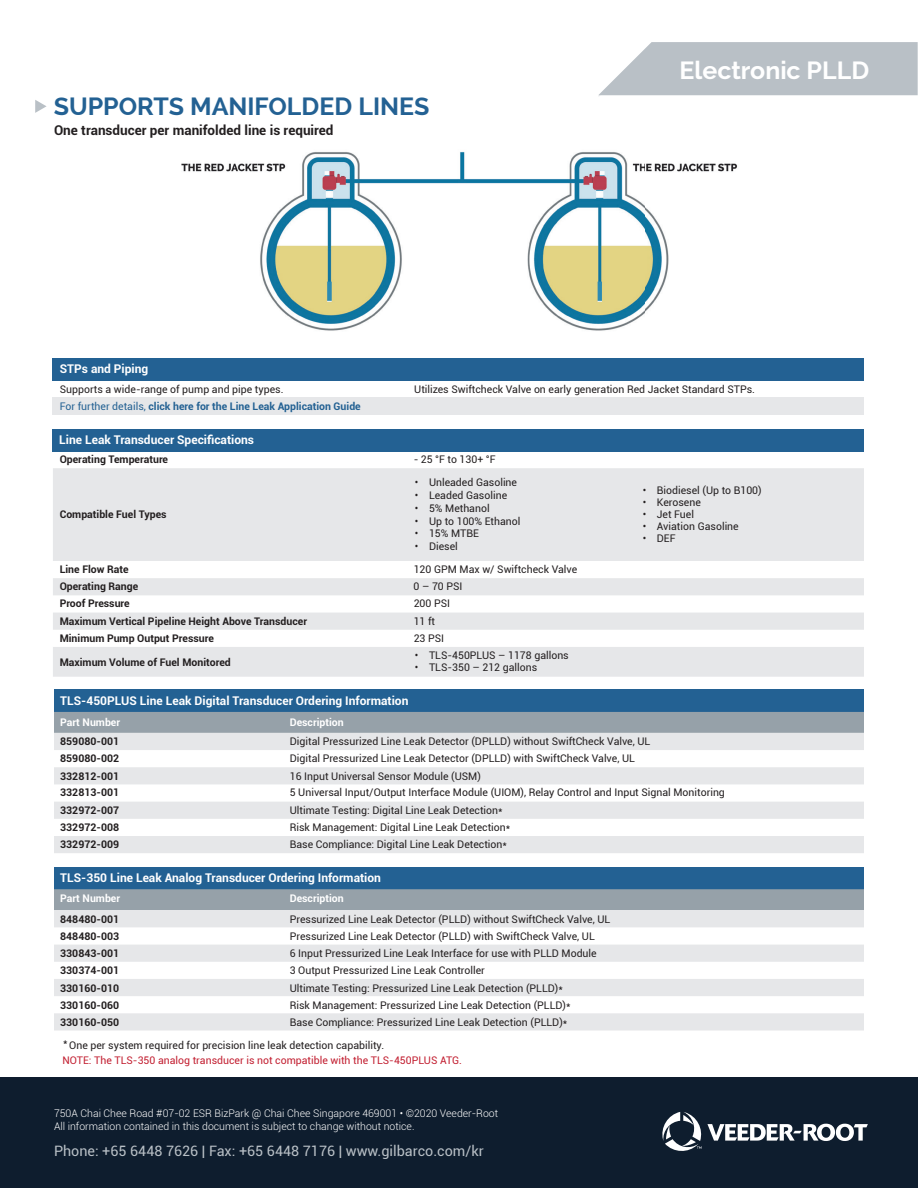
<style>
.page{position:relative;width:918px;height:1188px;background:#fff}
.page>*{position:absolute;margin:0;border:0;box-sizing:border-box;transform-origin:0 0}
.t1{font:700 24.9px "Raleway";color:#236193}
.t2{font:700 24.9px "Raleway";color:#fff}
.t3{font:14.4px "Roboto";color:#b9c0c6}
.t4{font:700 13.5px "Roboto";color:#231f20}
.t5{font:700 12px "Roboto";color:#fff}
.t6{font:10.5px/22.5px "Roboto";color:#231f20}
.t7{font:700 10.5px "Roboto";color:#231f20}
.t8{font:300 10.5px/12.6px "Roboto";color:#fff}
.t9{font:10.5px "Roboto";color:#c21f31}
.t10{font:700 10.5px "Roboto";color:#236193}
.t11{font:700 10.5px "Roboto";color:#fff}
.s1{font-weight:400}
</style>
<div class="page">
<div style="left:0;top:1078px;width:918px;height:110px;background:#0e1d2e"></div>
<svg style="left:53px;top:468px;width:811px;height:209px;fill:#e6e7e9"></svg>
<div style="left:53px;top:398px;width:811px;height:17px;background:#e6e7e9"></div>
<div style="left:54px;top:690px;width:810px;height:22px;background:#236193"></div>
<div style="left:54px;top:712px;width:810px;height:21px;background:#96a1a9"></div>
<svg style="left:54px;top:733px;width:810px;height:120px;fill:#e6e7e9"></svg>
<div style="left:54px;top:867px;width:810px;height:22px;background:#236193"></div>
<div style="left:54px;top:889px;width:810px;height:21px;background:#96a1a9"></div>
<svg style="left:54px;top:910px;width:810px;height:121px;fill:#e6e7e9"></svg>
<svg style="left:35px;top:100px;width:12px;height:13px"></svg>
<img style="left:181px;top:152px;width:557px;height:179px">
<svg style="left:662px;top:1112px;width:206px;height:39px"></svg>
<svg style="left:598px;top:42px;width:320px;height:54px;background:#c0c6cb"></svg>
<div style="left:53px;top:358px;width:811px;height:22px;background:#236193"></div>
<div style="left:53px;top:429px;width:811px;height:22px;background:#236193"></div>
<h1 class="t1" style="left:54px;top:92px;width:377px">SUPPORTS MANIFOLDED LINES</h1>
<p class="t4" style="left:54px;top:120px;width:281px">One transducer per manifolded line is required</p>
<p class="t5" style="left:60px;top:360px;width:90px">STPs and Piping</p>
<h1 class="t2" style="left:679px;top:56px;width:191px">Electronic PLLD</h1>
<p class="t6" style="left:60px;top:377px;width:225px">Supports a wide-range of pump and pipe types.</p>
<p class="t6" style="left:414px;top:377px;width:342px">Utilizes Swiftcheck Valve on early generation Red Jacket Standard STPs.</p>
<p class="t10" style="left:60px;top:399px;width:302px"><span class="s1">For further details,</span> click here for the Line Leak Application Guide</p>
<p class="t5" style="left:59px;top:432px;width:196px">Line Leak Transducer Specifications</p>
<p class="t7" style="left:60px;top:452px;width:110px">Operating Temperature</p>
<p class="t6" style="left:414px;top:448px;width:83px">- 25 °F to 130+ °F</p>
<p class="t7" style="left:60px;top:507px;width:108px">Compatible Fuel Types</p>
<p class="t6" style="left:415px;top:471px;width:104px">• Unleaded Gasoline</p>
<p class="t6" style="left:415px;top:484px;width:94px">• Leaded Gasoline</p>
<p class="t6" style="left:415px;top:496px;width:76px">• 5% Methanol</p>
<p class="t6" style="left:415px;top:509px;width:107px">• Up to 100% Ethanol</p>
<p class="t6" style="left:415px;top:522px;width:65px">• 15% MTBE</p>
<p class="t6" style="left:415px;top:535px;width:44px">• Diesel</p>
<p class="t7" style="left:60px;top:562px;width:71px">Line Flow Rate</p>
<p class="t6" style="left:414px;top:558px;width:165px">120 GPM Max w/ Swiftcheck Valve</p>
<p class="t7" style="left:60px;top:579px;width:80px">Operating Range</p>
<p class="t6" style="left:414px;top:575px;width:50px">0 – 70 PSI</p>
<p class="t7" style="left:60px;top:596px;width:72px">Proof Pressure</p>
<p class="t6" style="left:414px;top:592px;width:38px">200 PSI</p>
<p class="t7" style="left:60px;top:614px;width:249px">Maximum Vertical Pipeline Height Above Transducer</p>
<p class="t6" style="left:414px;top:609px;width:23px">11 ft</p>
<p class="t7" style="left:60px;top:631px;width:156px">Minimum Pump Output Pressure</p>
<p class="t6" style="left:414px;top:627px;width:32px">23 PSI</p>
<p class="t7" style="left:60px;top:655px;width:173px">Maximum Volume of Fuel Monitored</p>
<p class="t6" style="left:415px;top:644px;width:155px">• TLS-450PLUS – 1178 gallons</p>
<p class="t6" style="left:415px;top:656px;width:124px">• TLS-350 – 212 gallons</p>
<p class="t6" style="left:643px;top:478px;width:120px">• Biodiesel (Up to B100)</p>
<p class="t6" style="left:643px;top:490px;width:60px">• Kerosene</p>
<p class="t6" style="left:643px;top:502px;width:53px">• Jet Fuel</p>
<p class="t6" style="left:643px;top:514px;width:97px">• Aviation Gasoline</p>
<p class="t6" style="left:643px;top:526px;width:34px">• DEF</p>
<p class="t5" style="left:60px;top:692px;width:350px">TLS-450PLUS Line Leak Digital Transducer Ordering Information</p>
<p class="t11" style="left:60px;top:714px;width:61px">Part Number</p>
<p class="t11" style="left:290px;top:714px;width:56px">Description</p>
<p class="t7" style="left:60px;top:734px;width:60px">859080-001</p>
<p class="t6" style="left:290px;top:730px;width:362px">Digital Pressurized Line Leak Detector (DPLLD) without SwiftCheck Valve, UL</p>
<p class="t7" style="left:60px;top:751px;width:60px">859080-002</p>
<p class="t6" style="left:290px;top:747px;width:347px">Digital Pressurized Line Leak Detector (DPLLD) with SwiftCheck Valve, UL</p>
<p class="t7" style="left:60px;top:768px;width:60px">332812-001</p>
<p class="t6" style="left:290px;top:764px;width:193px">16 Input Universal Sensor Module (USM)</p>
<p class="t7" style="left:60px;top:785px;width:60px">332813-001</p>
<p class="t6" style="left:290px;top:781px;width:437px">5 Universal Input/Output Interface Module (UIOM), Relay Control and Input Signal Monitoring</p>
<p class="t7" style="left:60px;top:802px;width:60px">332972-007</p>
<p class="t6" style="left:290px;top:798px;width:214px">Ultimate Testing: Digital Line Leak Detection*</p>
<p class="t7" style="left:60px;top:820px;width:60px">332972-008</p>
<p class="t6" style="left:290px;top:815px;width:222px">Risk Management: Digital Line Leak Detection*</p>
<p class="t7" style="left:60px;top:837px;width:60px">332972-009</p>
<p class="t6" style="left:290px;top:833px;width:219px">Base Compliance: Digital Line Leak Detection*</p>
<p class="t5" style="left:60px;top:869px;width:322px">TLS-350 Line Leak Analog Transducer Ordering Information</p>
<p class="t11" style="left:60px;top:891px;width:61px">Part Number</p>
<p class="t11" style="left:290px;top:891px;width:56px">Description</p>
<p class="t7" style="left:60px;top:912px;width:60px">848480-001</p>
<p class="t6" style="left:290px;top:907px;width:322px">Pressurized Line Leak Detector (PLLD) without SwiftCheck Valve, UL</p>
<p class="t7" style="left:60px;top:929px;width:60px">848480-003</p>
<p class="t6" style="left:290px;top:925px;width:307px">Pressurized Line Leak Detector (PLLD) with SwiftCheck Valve, UL</p>
<p class="t7" style="left:60px;top:946px;width:60px">330843-001</p>
<p class="t6" style="left:290px;top:942px;width:308px">6 Input Pressurized Line Leak Interface for use with PLLD Module</p>
<p class="t7" style="left:60px;top:963px;width:60px">330374-001</p>
<p class="t6" style="left:290px;top:959px;width:197px">3 Output Pressurized Line Leak Controller</p>
<p class="t7" style="left:60px;top:981px;width:60px">330160-010</p>
<p class="t6" style="left:290px;top:976px;width:275px">Ultimate Testing: Pressurized Line Leak Detection (PLLD)*</p>
<p class="t7" style="left:60px;top:998px;width:60px">330160-060</p>
<p class="t6" style="left:290px;top:994px;width:282px">Risk Management: Pressurized Line Leak Detection (PLLD)*</p>
<p class="t7" style="left:60px;top:1015px;width:60px">330160-050</p>
<p class="t6" style="left:69px;top:1011px;width:500px;text-indent:221px">Base Compliance: Pressurized Line Leak Detection (PLLD)*<br>One per system required for precision line leak detection capability.</p>
<p class="t9" style="left:62px;top:1053px;width:401px">NOTE: The TLS-350 analog transducer is not compatible with the TLS-450PLUS ATG.</p>
<p class="t6" style="left:63px;top:1031px;width:6px">*</p>
<p class="t8" style="left:54px;top:1107px;width:446px">750A Chai Chee Road #07-02 ESR BizPark @ Chai Chee Singapore 469001 • ©2020 Veeder-Root<br>All information contained in this document is subject to change without notice.</p>
<h2 class="t3" style="left:54px;top:1141px;width:431px">Phone: +65 6448 7626 | Fax: +65 6448 7176 | www.gilbarco.com/kr</h2>
</div>
